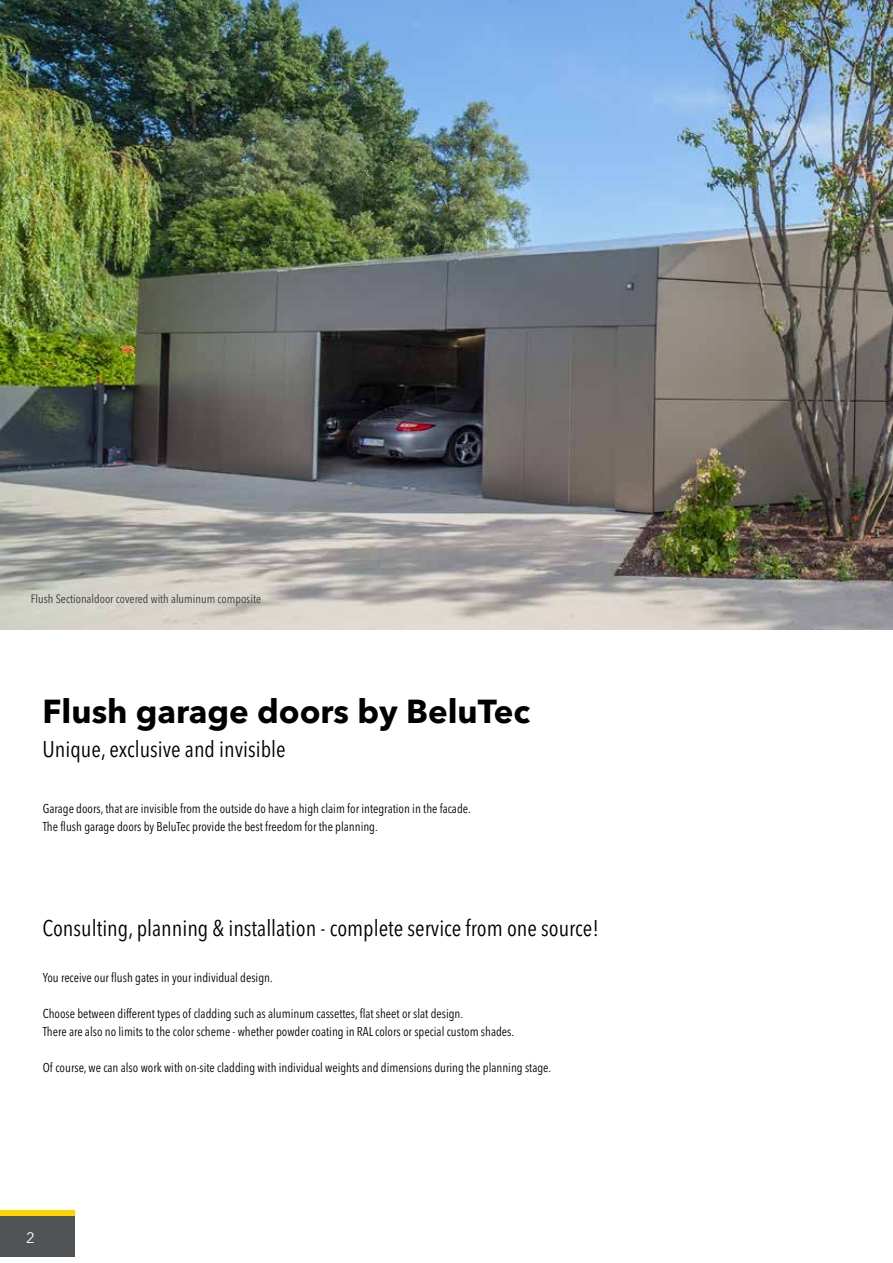
<style>
.page{position:relative;width:893px;height:1263px;background:#fff}
.page>*{position:absolute;margin:0;border:0;box-sizing:border-box;transform-origin:0 0}
.t1{font:700 33px "Avenir Next LT Pro";color:#000}
.t2{font:condensed 22.5px "Avenir Next LT Pro";color:#000}
.t3{font:15px "Avenir Next LT Pro";color:#fff}
.t4{font:condensed 12.75px/18px "Avenir Next LT Pro";color:#000}
.t5{font:condensed 12px "Avenir Next LT Pro";color:#373a3b}
</style>
<div class="page">
<img style="left:0;top:0;width:893px;height:629px">
<div style="left:0;top:1210px;width:74px;height:6px;background:#ffd300"></div>
<div style="left:0;top:1216px;width:74px;height:41px;background:#505456"></div>
<p class="t5" style="left:31px;top:592px;width:232px">Flush Sectionaldoor covered with aluminum composite</p>
<h1 class="t1" style="left:43px;top:691px;width:489px">Flush garage doors by BeluTec</h1>
<h2 class="t2" style="left:43px;top:736px;width:245px">Unique, exclusive and invisible</h2>
<p class="t4" style="left:43px;top:800px;width:430px">Garage doors, that are invisible from the outside do have a high claim for integration in the facade.<br>The flush garage doors by BeluTec provide the best freedom for the planning.</p>
<h2 class="t2" style="left:43px;top:914px;width:558px">Consulting, planning &amp; installation - complete service from one source!</h2>
<p class="t4" style="left:43px;top:968px;width:232px">You receive our flush gates in your individual design.</p>
<p class="t4" style="left:43px;top:1004px;width:473px">Choose between different types of cladding such as aluminum cassettes, flat sheet or slat design.<br>There are also no limits to the color scheme - whether powder coating in RAL colors or special custom shades.</p>
<p class="t4" style="left:43px;top:1058px;width:510px">Of course, we can also work with on-site cladding with individual weights and dimensions during the planning stage.</p>
<p class="t3" style="left:26px;top:1228px;width:10px">2</p>
</div>
